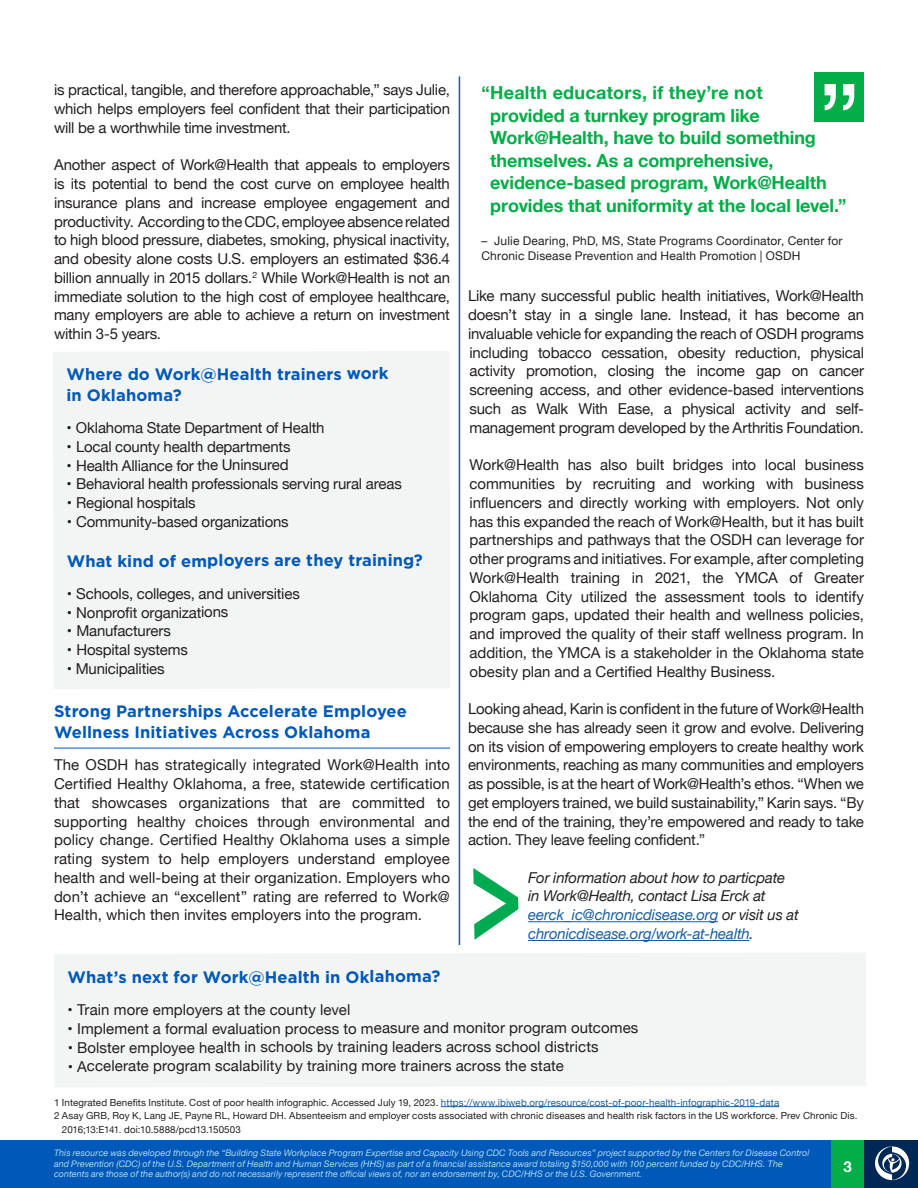
<style>
.page{position:relative;width:918px;height:1188px;background:#fff}
.page>*{position:absolute;margin:0;border:0;box-sizing:border-box;transform-origin:0 0}
.Callout{font:700 18px/22.5px "Helvetica Neue";letter-spacing:-.005em;color:#00ad47}
.Subhead{font:700 16.5px/21px "Gotham";letter-spacing:.005em;color:#0058b8}
.Callout_Heading{font:700 16.5px/21.1px "Gotham";letter-spacing:.005em;color:#0058b8}
.t1{font:15px/18.8px "Helvetica Neue";letter-spacing:-.01em;color:#231f20;text-align:justify}
.t2{font:italic 15px/18.8px "Helvetica Neue";letter-spacing:-.01em;color:#231f20}
.t3{font:700 15px "Helvetica Neue";color:#fff}
.Small_Text{font:12px/15px "Helvetica Neue";letter-spacing:.015em;color:#231f20}
.Small_Text-2{font:9.75px/13.5px "Helvetica Neue";letter-spacing:.01em;color:#231f20}
.Small_Text-3{font:italic 9px/10.5px "Helvetica Neue";letter-spacing:.005em;color:#b2d8ec}
.s1{color:#175d9e}
</style>
<div class="page">
<hr style="left:54px;top:748px;width:396px;height:1px;background:#0058b8">
<hr style="left:528px;top:921px;width:190px;height:1px;background:#175d9e">
<hr style="left:528px;top:940px;width:222px;height:1px;background:#175d9e">
<div style="left:54px;top:953px;width:812px;height:134px;background:#f2f5f3"></div>
<div style="left:815px;top:73px;width:49px;height:49px;background:#00ad47"></div>
<svg style="left:825px;top:84px;width:29px;height:26px"></svg>
<hr style="left:459px;top:76px;width:1px;height:869px;background:#0058b8">
<div style="left:53px;top:351px;width:397px;height:338px;background:#f2f5f3"></div>
<div style="left:0;top:1140px;width:838px;height:48px;background:#0058b8"></div>
<div style="left:848px;top:1140px;width:70px;height:48px;background:#002856"></div>
<svg style="left:875px;top:1146px;width:34px;height:34px"></svg>
<div style="left:832px;top:1140px;width:32px;height:48px;background:#00ad47"></div>
<hr style="left:441px;top:1106px;width:338px;height:1px;background:#175d9e">
<svg style="left:473px;top:868px;width:45px;height:72px"></svg>
<p class="t1" style="left:54px;top:81px;width:398px">is practical, tangible, and therefore approachable,” says Julie, which helps employers feel confident that their participation will be a worthwhile time investment.</p>
<p class="t1" style="left:54px;top:156px;width:398px">Another aspect of Work@Health that appeals to employers is its potential to bend the cost curve on employee health insurance plans and increase employee engagement and productivity. According to the CDC, employee absence related to high blood pressure, diabetes, smoking, physical inactivity, and obesity alone costs U.S. employers an estimated $36.4 billion annually in 2015 dollars.<sup>2</sup> While Work@Health is not an immediate solution to the high cost of employee healthcare, many employers are able to achieve a return on investment within 3-5 years.</p>
<p class="Callout_Heading" style="left:66px;top:363px;width:324px">Where do Work@Health trainers work in Oklahoma?</p>
<p class="t1" style="left:67px;top:419px;width:260px">• Oklahoma State Department of Health</p>
<p class="t1" style="left:67px;top:438px;width:226px">• Local county health departments</p>
<p class="t1" style="left:67px;top:457px;width:224px">• Health Alliance for the Uninsured</p>
<p class="t1" style="left:67px;top:475px;width:337px">• Behavioral health professionals serving rural areas</p>
<p class="t1" style="left:67px;top:494px;width:131px">• Regional hospitals</p>
<p class="t1" style="left:67px;top:513px;width:224px">• Community-based organizations</p>
<p class="Callout_Heading" style="left:67px;top:550px;width:358px">What kind of employers are they training?</p>
<p class="t1" style="left:67px;top:585px;width:235px">• Schools, colleges, and universities</p>
<p class="t1" style="left:67px;top:604px;width:163px">• Nonprofit organizations</p>
<p class="t1" style="left:67px;top:623px;width:106px">• Manufacturers</p>
<p class="t1" style="left:67px;top:641px;width:123px">• Hospital systems</p>
<p class="t1" style="left:67px;top:660px;width:99px">• Municipalities</p>
<p class="Subhead" style="left:54px;top:701px;width:354px">Strong Partnerships Accelerate Employee<br>Wellness Initiatives Across Oklahoma</p>
<p class="t1" style="left:54px;top:756px;width:398px">The OSDH has strategically integrated Work@Health into Certified Healthy Oklahoma, a free, statewide certification that showcases organizations that are committed to supporting healthy choices through environmental and policy change. Certified Healthy Oklahoma uses a simple rating system to help employers understand employee health and well-being at their organization. Employers who don’t achieve an “excellent” rating are referred to Work@ Health, which then invites employers into the program.</p>
<p class="Callout" style="left:490px;top:82px;width:358px;text-indent:-9px">“Health educators, if they’re not<br>provided a turnkey program like Work@Health, have to build something themselves. As a comprehensive, evidence-based program, Work@Health provides that uniformity at the local level.”</p>
<p class="Small_Text" style="left:482px;top:234px;width:363px">– Julie Dearing, PhD, MS, State Programs Coordinator, Center for<br>Chronic Disease Prevention and Health Promotion | OSDH</p>
<p class="t1" style="left:468px;top:288px;width:398px">Like many successful public health initiatives, Work@Health doesn’t stay in a single lane. Instead, it has become an invaluable vehicle for expanding the reach of OSDH programs including tobacco cessation, obesity reduction, physical activity promotion, closing the income gap on cancer screening access, and other evidence-based interventions such as Walk With Ease, a physical activity and self&shy;management program developed by the Arthritis Foundation.</p>
<p class="t1" style="left:470px;top:456px;width:396px">Work@Health has also built bridges into local business communities by recruiting and working with business influencers and directly working with employers. Not only has this expanded the reach of Work@Health, but it has built partnerships and pathways that the OSDH can leverage for other programs and initiatives. For example, after completing Work@Health training in 2021, the YMCA of Greater Oklahoma City utilized the assessment tools to identify program gaps, updated their health and wellness policies, and improved the quality of their staff wellness program. In addition, the YMCA is a stakeholder in the Oklahoma state obesity plan and a Certified Healthy Business.</p>
<p class="t1" style="left:468px;top:700px;width:398px">Looking ahead, Karin is confident in the future of Work@Health because she has already seen it grow and evolve. Delivering on its vision of empowering employers to create healthy work environments, reaching as many communities and employers as possible, is at the heart of Work@Health’s ethos. “When we get employers trained, we build sustainability,” Karin says. “By the end of the training, they’re empowered and ready to take action. They leave feeling confident.”</p>
<p class="t2" style="left:528px;top:869px;width:272px">For information about how to particpate in Work@Health, contact Lisa Erck at <span class="s1">eerck_ic@chronicdisease.org</span> or visit us at <span class="s1">chronicdisease.org/work-at-health</span>.</p>
<p class="Subhead" style="left:68px;top:966px;width:374px">What’s next for Work@Health in Oklahoma?</p>
<p class="t1" style="left:68px;top:1001px;width:284px">• Train more employers at the county level</p>
<p class="t1" style="left:68px;top:1020px;width:572px">• Implement a formal evaluation process to measure and monitor program outcomes</p>
<p class="t1" style="left:68px;top:1038px;width:533px">• Bolster employee health in schools by training leaders across school districts</p>
<p class="t1" style="left:68px;top:1057px;width:498px">• Accelerate program scalability by training more trainers across the state</p>
<p class="Small_Text-2" style="left:54px;top:1096px;width:727px">1 Integrated Benefits Institute. Cost of poor health infographic. Accessed July 19, 2023. <span class="s1">https://www.ibiweb.org/resource/cost-of-poor-health-infographic-2019-data</span></p>
<p class="Small_Text-2" style="left:62px;top:1110px;width:797px;text-indent:-8px">2 Asay GRB, Roy K, Lang JE, Payne RL, Howard DH. Absenteeism and employer costs associated with chronic diseases and health risk factors in the US workforce. Prev Chronic Dis.<br>2016;13:E141. doi:10.5888/pcd13.150503</p>
<p class="Small_Text-3" style="left:54px;top:1148px;width:757px">This resource was developed through the “Building State Workplace Program Expertise and Capacity Using CDC Tools and Resources” project supported by the Centers for Disease Control and Prevention (CDC) of the U.S. Department of Health and Human Services (HHS) as part of a financial assistance award totaling $150,000 with 100 percent funded by CDC/HHS. The contents are those of the author(s) and do not necessarily represent the official views of, nor an endorsement by, CDC/HHS or the U.S. Government.</p>
<p class="t3" style="left:844px;top:1154px;width:10px">3</p>
<p class="t3" style="left:844px;top:1160px;width:10px">3</p>
</div>
